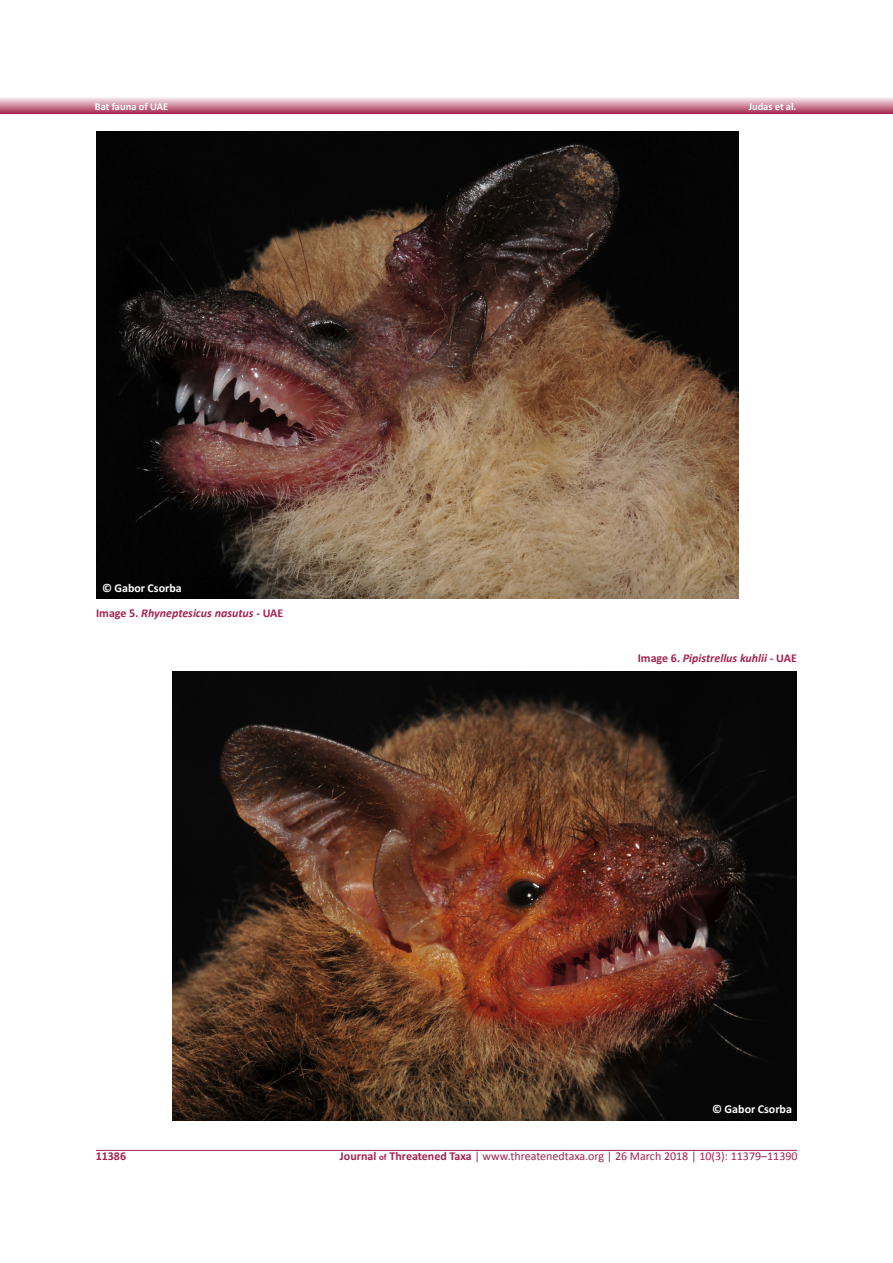
<style>
.page{position:relative;width:893px;height:1263px;background:#fff}
.page>*{position:absolute;margin:0;border:0;box-sizing:border-box;transform-origin:0 0}
.t1{font:12px "Calibri";color:#a5234c}
.Body_Text_Indent_3{font:italic 700 12px "Calibri";color:#a5234c}
.t2{font:12px "Calibri Bold 2";color:#fff}
.t3{font:12px "Calibri Bold 2";color:#a5234c}
.t4{font:700 10.5px "Calibri";letter-spacing:-.005em;color:#fff}
.s1{font-family:"Calibri Bold 2";font-weight:400;font-style:normal}
.s2{font-style:normal}
.s3{font-family:"Calibri Bold 2"}
.s4{font-family:"Calibri Bold 2";font-size:9px}
</style>
<div class="page">
<svg style="left:0;top:97px;width:893px;height:16px;background:#d291a5"></svg>
<hr style="left:96px;top:1150px;width:701px;height:1px;background:#a5234c">
<img style="left:96px;top:132px;width:643px;height:466px">
<img style="left:172px;top:672px;width:625px;height:448px">
<p class="t4" style="left:95px;top:100px;width:75px">Bat fauna of UAE</p>
<p class="t4" style="left:749px;top:100px;width:49px">Judas et al.</p>
<p class="t2" style="left:102px;top:580px;width:81px">© Gabor Csorba</p>
<p class="Body_Text_Indent_3" style="left:96px;top:605px;width:189px"><span class="s1">Image 5.</span> Rhyneptesicus nasutus <span class="s2">- UAE</span></p>
<p class="Body_Text_Indent_3" style="left:638px;top:650px;width:161px"><span class="s1">Image 6.</span> Pipistrellus kuhlii <span class="s2">- UAE</span></p>
<p class="t3" style="left:96px;top:1148px;width:32px">11386</p>
<p class="t2" style="left:712px;top:1101px;width:81px">© Gabor Csorba</p>
<p class="t1" style="left:340px;top:1148px;width:459px"><span class="s3">Journal</span> <span class="s4">of</span> <span class="s3">Threatened Taxa</span> | www.threatenedtaxa.org | 26 March 2018 | 10(3): 11379–11390</p>
</div>
